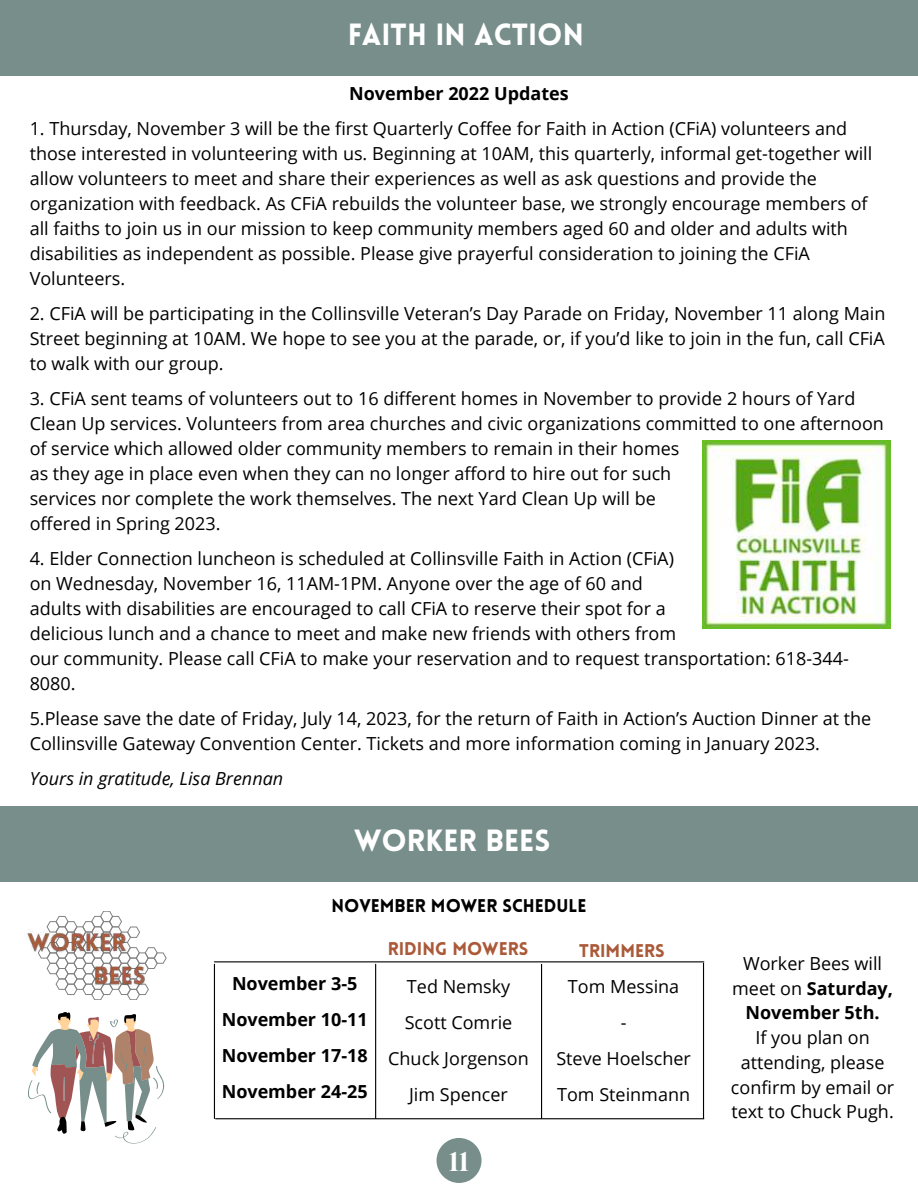
<style>
.page{position:relative;width:918px;height:1188px;background:#fff}
.page>*{position:absolute;margin:0;border:0;box-sizing:border-box;transform-origin:0 0}
.t1{font:900 30px "Lovelo";color:#fff}
.t2{font:800 27px "Roxborough CF";color:#fff}
.t3{font:18px/25px "Open Sans";color:#000}
.t4{font:700 18px/36px "Open Sans";color:#000;text-align:center}
.t5{font:italic 18px "Open Sans";color:#000}
.t6{font:900 18px "Lovelo";color:#000}
.t7{font:900 18px "Lovelo";color:#aa5a39}
.s1{font-weight:400}
</style>
<div class="page">
<hr style="left:216px;top:1118px;width:488px;height:1px;background:#000">
<div style="left:437px;top:1138px;width:45px;height:45px;background:#778e8b;border-radius:50%"></div>
<div style="left:0;top:0;width:918px;height:75px;background:#778e8b"></div>
<svg style="left:28px;top:1012px;width:136px;height:132px"></svg>
<div style="left:0;top:806px;width:918px;height:75px;background:#778e8b"></div>
<svg style="left:46px;top:911px;width:120px;height:89px"></svg>
<hr style="left:214px;top:961px;width:490px;height:1px;background:#000">
<hr style="left:703px;top:963px;width:1px;height:155px;background:#000">
<hr style="left:214px;top:964px;width:1px;height:154px;background:#000">
<hr style="left:541px;top:964px;width:1px;height:154px;background:#000">
<hr style="left:375px;top:964px;width:1px;height:154px;background:#000">
<img style="left:703px;top:441px;width:188px;height:187px">
<img style="left:26px;top:930px;width:124px;height:64px">
<h1 class="t1" style="left:348px;top:22px;width:238px">FAITH IN ACTION</h1>
<p class="t4" style="left:349px;top:75px;width:221px">November 2022 Updates</p>
<p class="t3" style="left:30px;top:115px;width:844px">1. Thursday, November 3 will be the first Quarterly Coffee for Faith in Action (CFiA) volunteers and those interested in volunteering with us. Beginning at 10AM, this quarterly, informal get-together will allow volunteers to meet and share their experiences as well as ask questions and provide the organization with feedback. As CFiA rebuilds the volunteer base, we strongly encourage members of all faiths to join us in our mission to keep community members aged 60 and older and adults with disabilities as independent as possible. Please give prayerful consideration to joining the CFiA Volunteers.</p>
<p class="t3" style="left:30px;top:300px;width:857px;text-align:justify">2. CFiA will be participating in the Collinsville Veteran’s Day Parade on Friday, November 11 along Main Street beginning at 10AM. We hope to see you at the parade, or, if you’d like to join in the fun, call CFiA to walk with our group.</p>
<p class="t3" style="left:30px;top:385px;width:856px">3. CFiA sent teams of volunteers out to 16 different homes in November to provide 2 hours of Yard Clean Up services. Volunteers from area churches and civic organizations committed to one afternoon of service which allowed older community members to remain in their homes<br>as they age in place even when they can no longer afford to hire out for such<br>services nor complete the work themselves. The next Yard Clean Up will be<br>offered in Spring 2023.</p>
<p class="t3" style="left:30px;top:545px;width:821px">4. Elder Connection luncheon is scheduled at Collinsville Faith in Action (CFiA)<br>on Wednesday, November 16, 11AM-1PM. Anyone over the age of 60 and<br>adults with disabilities are encouraged to call CFiA to reserve their spot for a<br>delicious lunch and a chance to meet and make new friends with others from<br>our community. Please call CFiA to make your reservation and to request transportation: 618-344- 8080.</p>
<p class="t3" style="left:30px;top:705px;width:843px">5.Please save the date of Friday, July 14, 2023, for the return of Faith in Action’s Auction Dinner at the<br>Collinsville Gateway Convention Center. Tickets and more information coming in January 2023.</p>
<p class="t5" style="left:30px;top:765px;width:255px">Yours in gratitude, Lisa Brennan</p>
<h1 class="t1" style="left:354px;top:828px;width:197px">WORKER BEES</h1>
<p class="t6" style="left:331px;top:899px;width:257px">NOVEMBER MOWER SCHEDULE</p>
<p class="t7" style="left:388px;top:941px;width:142px">RIDING MOWERS</p>
<p class="t7" style="left:579px;top:944px;width:87px">TRIMMERS</p>
<p class="t4" style="left:222px;top:965px;width:147px">November 3-5<br>November 10-11<br>November 17-18<br>November 24-25</p>
<p class="t3" style="left:388px;top:968px;width:142px;line-height:36px;text-align:center">Ted Nemsky<br>Scott Comrie<br>Chuck Jorgenson<br>Jim Spencer</p>
<h2 class="t2" style="left:449px;top:1144px;width:21px">11</h2>
<p class="t3" style="left:556px;top:968px;width:136px;line-height:36px;text-align:center">Tom Messina<br>-<br>Steve Hoelscher<br>Tom Steinmann</p>
<p class="t4" style="left:732px;top:951px;width:162px;line-height:24.8px"><span class="s1">Worker Bees will meet on</span> Saturday,<br>November 5th.</p>
<p class="t3" style="left:731px;top:1025px;width:165px;text-align:center">If you plan on attending, please confirm by email or text to Chuck Pugh.</p>
</div>
